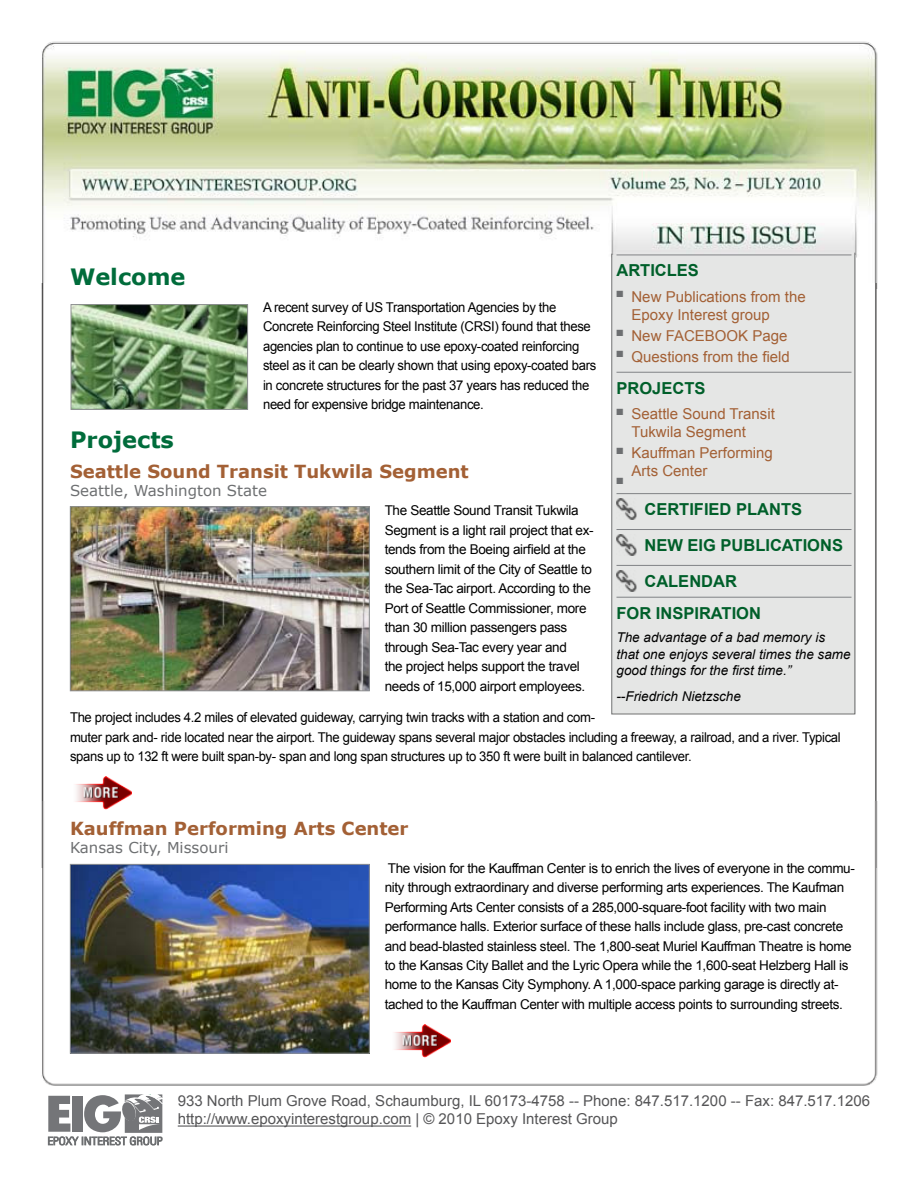
<style>
.page{position:relative;width:918px;height:1188px;background:#fff}
.page>*{position:absolute;margin:0;border:0;box-sizing:border-box;transform-origin:0 0}
.t1{font:700 22.5px "Verdana";color:#006c3b}
.t2{font:700 18px "Verdana";color:#a36035}
.t3{font:700 16.5px/35.8px "Arial";color:#005f2a}
.t4{font:15px/18px "Arial";color:#555557}
.t5{font:15px/21px "Arial";color:#a36035}
.t6{font:15px "Verdana";color:#6d6f71}
.t7{font:13.5px/19.5px "Arial";letter-spacing:-.025em;color:#000}
.t8{font:italic 13.5px/16.2px "Arial";color:#000}
</style>
<div class="page">
<img style="left:41px;top:41px;width:837px;height:243px">
<img style="left:41px;top:284px;width:837px;height:518px">
<img style="left:41px;top:802px;width:837px;height:284px">
<svg style="left:48px;top:1094px;width:115px;height:51px"></svg>
<hr style="left:178px;top:1126px;width:233px;height:1px;background:#555557">
<div style="left:611px;top:252px;width:245px;height:463px;background:#e5e6e5"></div>
<hr style="left:617px;top:254px;width:235px;height:1px;background:#808285">
<hr style="left:617px;top:372px;width:235px;height:1px;background:#808285">
<hr style="left:617px;top:493px;width:235px;height:1px;background:#808285">
<hr style="left:617px;top:529px;width:235px;height:1px;background:#808285">
<hr style="left:617px;top:565px;width:235px;height:1px;background:#808285">
<hr style="left:617px;top:597px;width:235px;height:1px;background:#808285">
<img style="left:616px;top:499px;width:26px;height:20px">
<img style="left:616px;top:535px;width:26px;height:20px">
<img style="left:616px;top:571px;width:26px;height:20px">
<img style="left:70px;top:777px;width:62px;height:33px">
<img style="left:389px;top:1025px;width:62px;height:33px">
<img style="left:72px;top:508px;width:296px;height:181px">
<div style="left:70px;top:506px;width:300px;height:185px;border:1px solid #8e9092"></div>
<img style="left:72px;top:866px;width:296px;height:186px">
<div style="left:70px;top:864px;width:300px;height:190px;border:1px solid #8e9092"></div>
<img style="left:73px;top:306px;width:173px;height:102px">
<div style="left:71px;top:304px;width:177px;height:106px;border:1px solid #8e9092"></div>
<svg style="left:617px;top:291px;width:9px;height:6px"></svg>
<svg style="left:617px;top:330px;width:9px;height:6px"></svg>
<svg style="left:617px;top:351px;width:9px;height:6px"></svg>
<svg style="left:617px;top:408px;width:9px;height:7px"></svg>
<svg style="left:617px;top:447px;width:9px;height:7px"></svg>
<svg style="left:617px;top:477px;width:9px;height:7px"></svg>
<p class="t3" style="left:616px;top:253px;width:84px">ARTICLES</p>
<p class="t5" style="left:632px;top:287px;width:176px">New Publications from the</p>
<p class="t5" style="left:632px;top:305px;width:157px">Epoxy Interest group<br>New FACEBOOK Page</p>
<p class="t5" style="left:632px;top:346px;width:160px">Questions from the field</p>
<p class="t3" style="left:616px;top:370px;width:90px">PROJECTS</p>
<p class="t5" style="left:632px;top:405px;width:145px">Seattle Sound Transit</p>
<p class="t5" style="left:632px;top:423px;width:143px">Tukwila Segment<br>Kauffman Performing</p>
<p class="t5" style="left:632px;top:462px;width:77px">Arts Center</p>
<p class="t3" style="left:644px;top:491px;width:200px">CERTIFIED PLANTS<br>NEW EIG PUBLICATIONS<br>CALENDAR</p>
<p class="t3" style="left:617px;top:595px;width:146px">FOR INSPIRATION</p>
<p class="t8" style="left:616px;top:631px;width:236px">The advantage of a bad memory is that one enjoys several times the same good things for the first time.”</p>
<p class="t8" style="left:616px;top:690px;width:126px">--Friedrich Nietzsche</p>
<h1 class="t1" style="left:70px;top:268px;width:117px">Welcome</h1>
<p class="t7" style="left:263px;top:299px;width:335px">A recent survey of US Transportation Agencies by the Concrete Reinforcing Steel Institute (CRSI) found that these agencies plan to continue to use epoxy-coated reinforcing steel as it can be clearly shown that using epoxy-coated bars in concrete structures for the past 37 years has reduced the need for expensive bridge maintenance.</p>
<h1 class="t1" style="left:70px;top:431px;width:105px">Projects</h1>
<h2 class="t2" style="left:70px;top:464px;width:400px">Seattle Sound Transit Tukwila Segment</h2>
<p class="t6" style="left:70px;top:484px;width:198px">Seattle, Washington State</p>
<p class="t7" style="left:385px;top:502px;width:210px">The Seattle Sound Transit Tukwila Segment is a light rail project that ex&shy;tends from the Boeing airfield at the southern limit of the City of Seattle to the Sea-Tac airport. According to the Port of Seattle Commissioner, more than 30 million passengers pass through Sea-Tac every year and<br>the project helps support the travel needs of 15,000 airport employees.</p>
<p class="t7" style="left:70px;top:709px;width:772px">The project includes 4.2 miles of elevated guideway, carrying twin tracks with a station and com-<br>muter park and- ride located near the airport. The guideway spans several major obstacles including a freeway, a railroad, and a river. Typical spans up to 132 ft were built span-by- span and long span structures up to 350 ft were built in balanced cantilever.</p>
<h2 class="t2" style="left:70px;top:821px;width:340px">Kauffman Performing Arts Center</h2>
<p class="t6" style="left:70px;top:842px;width:160px">Kansas City, Missouri</p>
<p class="t7" style="left:385px;top:859px;width:472px">The vision for the Kauffman Center is to enrich the lives of everyone in the commu&shy;nity through extraordinary and diverse performing arts experiences. The Kaufman Performing Arts Center consists of a 285,000-square-foot facility with two main performance halls. Exterior surface of these halls include glass, pre-cast concrete and bead-blasted stainless steel. The 1,800-seat Muriel Kauffman Theatre is home to the Kansas City Ballet and the Lyric Opera while the 1,600-seat Helzberg Hall is home to the Kansas City Symphony. A 1,000-space parking garage is directly at&shy;tached to the Kauffman Center with multiple access points to surrounding streets.</p>
<p class="t4" style="left:178px;top:1094px;width:694px">933 North Plum Grove Road, Schaumburg, IL 60173-4758 -- Phone: 847.517.1200 -- Fax: 847.517.1206 http://www.epoxyinterestgroup.com | © 2010 Epoxy Interest Group</p>
</div>
